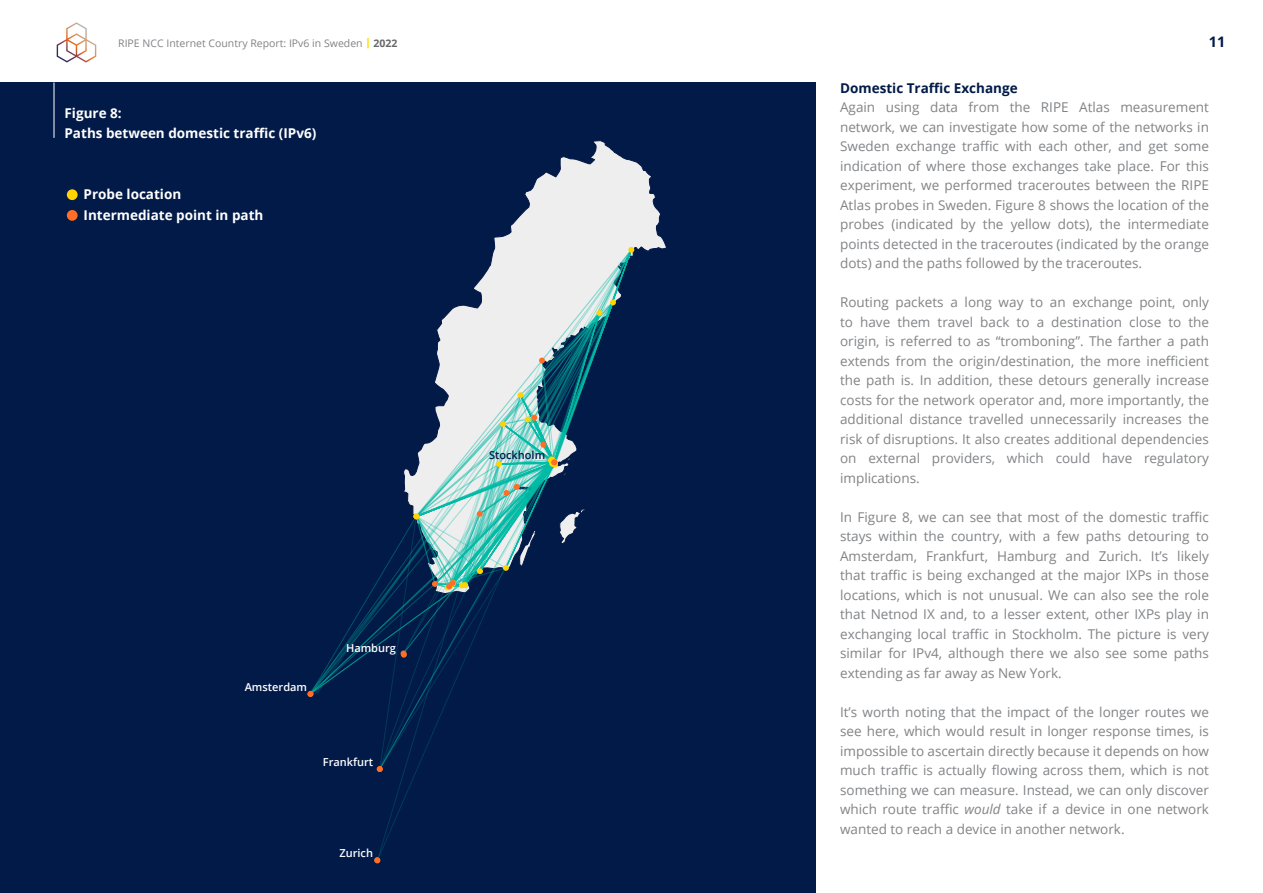
<style>
.page{position:relative;width:1263px;height:893px;background:#fff}
.page>*{position:absolute;margin:0;border:0;box-sizing:border-box;transform-origin:0 0}
.t1{font:700 14.55px "Open Sans";color:#021a48}
.t2{font:700 14.1px "Open Sans";color:#fff}
.t3{font:13.5px/19.5px "Open Sans";color:#818386;text-align:justify}
.t4{font:700 13.5px/19.5px "Open Sans";color:#fff}
.t5{font:700 13.5px "Open Sans";color:#021a48}
.t6{font:600 10.95px "Open Sans";color:#fff}
.t7{font:600 10.95px "Open Sans";color:#021746}
.t8{font:10.5px "Open Sans";color:#818386}
.s1{font-weight:800;color:#fd0}
.s2{font-weight:700;color:#676867}
.s3{font-style:italic}
</style>
<div class="page">
<svg style="left:57px;top:22px;width:39px;height:41px"></svg>
<div style="left:0;top:82px;width:816px;height:811px;background:#021a48"></div>
<hr style="left:54px;top:83px;width:1px;height:55px;background:#fff">
<svg style="left:493px;top:140px;width:174px;height:111px"></svg>
<svg style="left:307px;top:247px;width:327px;height:616px"></svg>
<div style="left:67px;top:189px;width:11px;height:11px;background:#ffd400;border-radius:50%"></div>
<div style="left:67px;top:210px;width:11px;height:11px;background:#ff6e26;border-radius:50%"></div>
<p class="t8" style="left:118px;top:36px;width:281px">RIPE NCC Internet Country Report: IPv6 in Sweden <span class="s1">|</span> <span class="s2">2022</span></p>
<p class="t1" style="left:1209px;top:32px;width:18px">11</p>
<p class="t4" style="left:64px;top:103px;width:253px">Figure 8:<br>Paths between domestic traffic (IPv6)</p>
<p class="t4" style="left:84px;top:183px;width:181px;line-height:21px">Probe location<br>Intermediate point in path</p>
<p class="t2" style="left:45px;top:198px;width:104px">Probe location</p>
<p class="t6" style="left:245px;top:680px;width:64px">Amsterdam</p>
<p class="t6" style="left:346px;top:640px;width:51px">Hamburg</p>
<p class="t6" style="left:323px;top:755px;width:52px">Frankfurt</p>
<p class="t6" style="left:339px;top:846px;width:35px">Zurich</p>
<p class="t7" style="left:489px;top:448px;width:58px">Stockholm</p>
<p class="t5" style="left:840px;top:78px;width:179px">Domestic Traffic Exchange</p>
<p class="t3" style="left:840px;top:97px;width:370px">Again using data from the RIPE Atlas measurement network, we can investigate how some of the networks in Sweden exchange traffic with each other, and get some indication of where those exchanges take place. For this experiment, we performed traceroutes between the RIPE Atlas probes in Sweden. Figure 8 shows the location of the probes (indicated by the yellow dots), the intermediate points detected in the traceroutes (indicated by the orange dots) and the paths followed by the traceroutes.</p>
<p class="t3" style="left:840px;top:292px;width:370px">Routing packets a long way to an exchange point, only to have them travel back to a destination close to the origin, is referred to as “tromboning”. The farther a path extends from the origin/destination, the more inefficient the path is. In addition, these detours generally increase costs for the network operator and, more importantly, the additional distance travelled unnecessarily increases the risk of disruptions. It also creates additional dependencies on external providers, which could have regulatory implications.</p>
<p class="t3" style="left:840px;top:507px;width:370px">In Figure 8, we can see that most of the domestic traffic stays within the country, with a few paths detouring to Amsterdam, Frankfurt, Hamburg and Zurich. It’s likely that traffic is being exchanged at the major IXPs in those locations, which is not unusual. We can also see the role that Netnod IX and, to a lesser extent, other IXPs play in exchanging local traffic in Stockholm. The picture is very similar for IPv4, although there we also see some paths extending as far away as New York.</p>
<p class="t3" style="left:840px;top:702px;width:370px">It’s worth noting that the impact of the longer routes we see here, which would result in longer response times, is impossible to ascertain directly because it depends on how much traffic is actually flowing across them, which is not something we can measure. Instead, we can only discover which route traffic <span class="s3">would</span> take if a device in one network wanted to reach a device in another network.</p>
</div>
